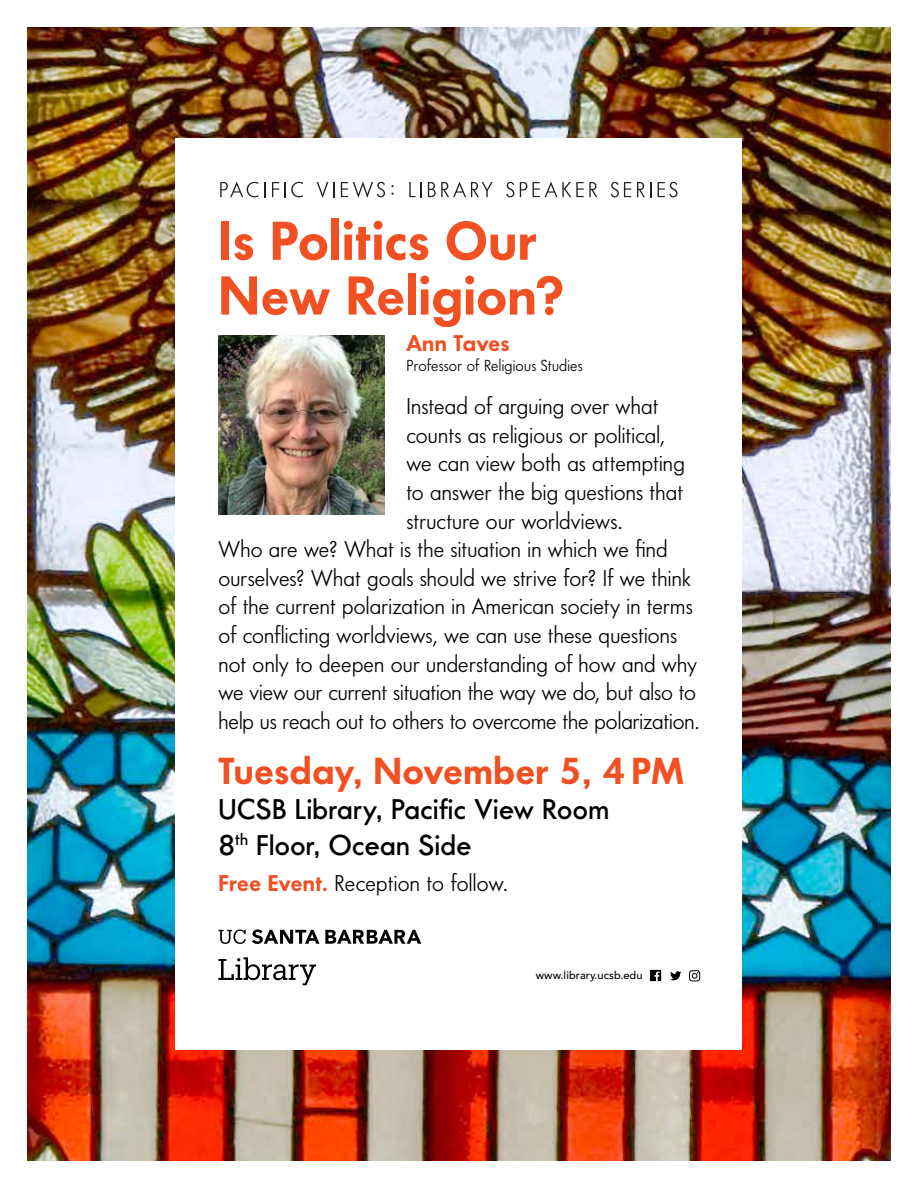
<style>
.page{position:relative;width:918px;height:1188px;background:#fff}
.page>*{position:absolute;margin:0;border:0;box-sizing:border-box;transform-origin:0 0}
.t1{font:57.15px/54.8px "Futura No 2 D Dem Bol";letter-spacing:.01em;color:#f05022}
.t2{font:39.3px "Futura No 2 D Dem Bol";letter-spacing:.015em;color:#f05022}
.t3{font:500 29.85px/35.7px "Futura No 2 D";letter-spacing:.015em;color:#000}
.t4{font:23.85px "Futura No 2 D Boo";letter-spacing:.01em;color:#000}
.t5{font:23.85px "Futura No 2 D Dem Bol";letter-spacing:.01em;color:#f05022}
.t6{font:16.65px "Futura No 2 D Boo";letter-spacing:.015em;color:#000}
.t7{font:500 10.95px "Avenir";letter-spacing:.01em;color:#000}
.s1{font-family:"Futura No 2 D Dem Bol";color:#f05022}
</style>
<div class="page">
<img style="left:27px;top:27px;width:864px;height:1134px">
<div style="left:176px;top:138px;width:566px;height:912px;background:#fff"></div>
<svg style="left:220px;top:181px;width:38px;height:16px"></svg>
<svg style="left:264px;top:182px;width:2px;height:15px"></svg>
<svg style="left:272px;top:182px;width:31px;height:15px"></svg>
<svg style="left:317px;top:182px;width:18px;height:16px"></svg>
<svg style="left:341px;top:181px;width:44px;height:17px"></svg>
<svg style="left:409px;top:182px;width:6px;height:15px"></svg>
<svg style="left:421px;top:182px;width:1px;height:15px"></svg>
<svg style="left:428px;top:182px;width:65px;height:15px"></svg>
<svg style="left:506px;top:182px;width:8px;height:15px"></svg>
<svg style="left:520px;top:182px;width:7px;height:15px"></svg>
<svg style="left:533px;top:182px;width:64px;height:15px"></svg>
<svg style="left:611px;top:182px;width:20px;height:15px"></svg>
<svg style="left:637px;top:182px;width:15px;height:15px"></svg>
<svg style="left:658px;top:182px;width:19px;height:15px"></svg>
<svg style="left:650px;top:970px;width:11px;height:11px"></svg>
<svg style="left:654px;top:972px;width:5px;height:9px"></svg>
<svg style="left:670px;top:971px;width:11px;height:9px"></svg>
<svg style="left:689px;top:970px;width:11px;height:11px"></svg>
<svg style="left:218px;top:957px;width:98px;height:28px"></svg>
<svg style="left:219px;top:929px;width:27px;height:15px"></svg>
<svg style="left:252px;top:929px;width:169px;height:15px"></svg>
<img style="left:218px;top:336px;width:167px;height:179px">
<h1 class="t1" style="left:218px;top:214px;width:348px">Is Politics Our<br>New Religion?</h1>
<p class="t5" style="left:406px;top:329px;width:105px">Ann Taves</p>
<p class="t6" style="left:406px;top:356px;width:178px">Professor of Religious Studies</p>
<p class="t4" style="left:406px;top:393px;width:254px">Instead of arguing over what</p>
<p class="t4" style="left:406px;top:421px;width:260px">counts as religious or political,</p>
<p class="t4" style="left:406px;top:450px;width:280px">we can view both as attempting</p>
<p class="t4" style="left:406px;top:479px;width:278px">to answer the big questions that</p>
<p class="t4" style="left:406px;top:507px;width:218px">structure our worldviews.</p>
<p class="t4" style="left:218px;top:536px;width:451px">Who are we? What is the situation in which we find</p>
<p class="t4" style="left:218px;top:564px;width:474px">ourselves? What goals should we strive for? If we think</p>
<p class="t4" style="left:218px;top:593px;width:476px">of the current polarization in American society in terms</p>
<p class="t4" style="left:218px;top:622px;width:460px">of conflicting worldviews, we can use these questions</p>
<p class="t4" style="left:218px;top:650px;width:480px">not only to deepen our understanding of how and why</p>
<p class="t4" style="left:218px;top:679px;width:479px">we view our current situation the way we do, but also to</p>
<p class="t4" style="left:218px;top:707px;width:483px">help us reach out to others to overcome the polarization.</p>
<h2 class="t2" style="left:218px;top:748px;width:467px">Tuesday, November 5, 4 PM</h2>
<p class="t3" style="left:218px;top:792px;width:392px">UCSB Library, Pacific View Room<br>8<sup>th</sup> Floor, Ocean Side</p>
<p class="t4" style="left:218px;top:870px;width:291px"><span class="s1">Free Event.</span> Reception to follow.</p>
<p class="t7" style="left:536px;top:966px;width:108px">www.library.ucsb.edu</p>
</div>
